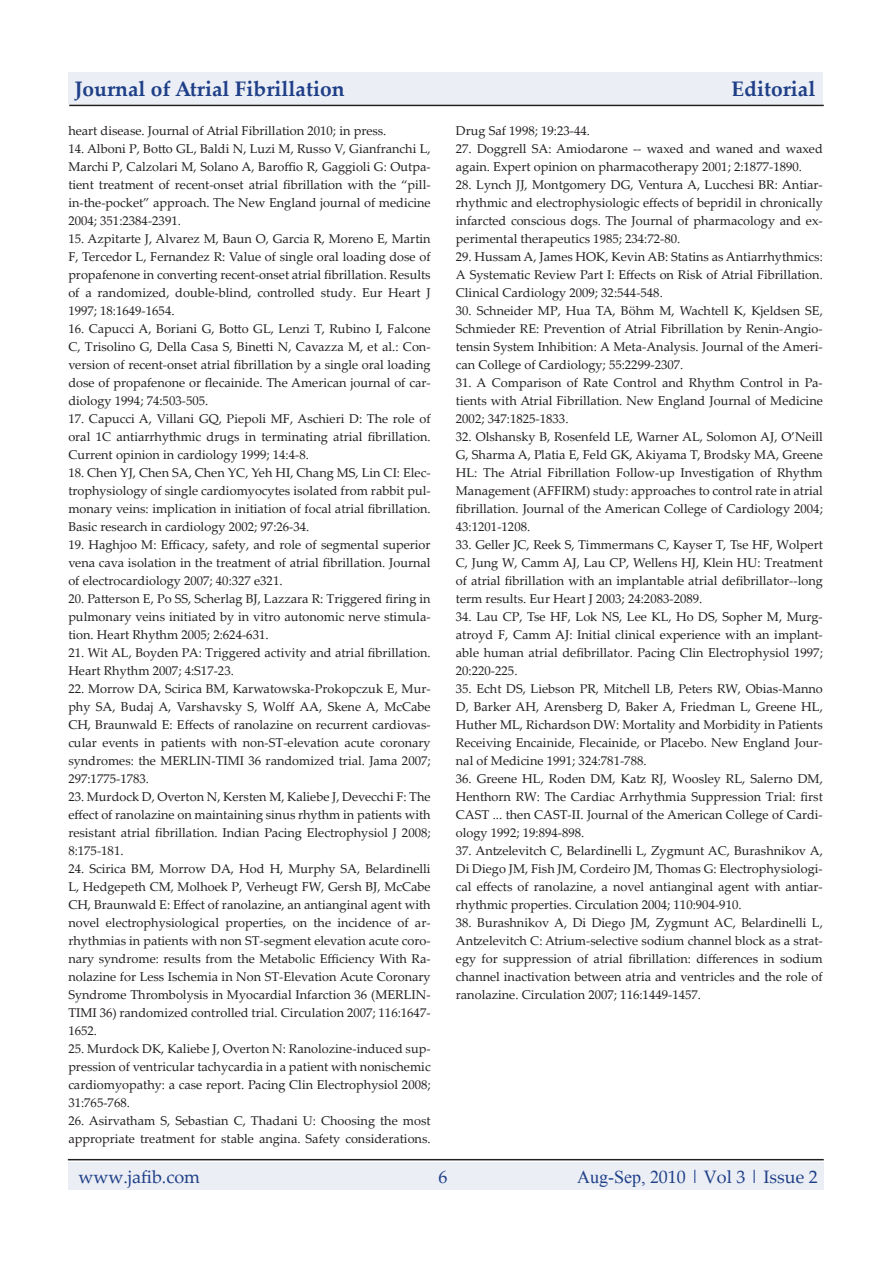
<style>
.page{position:relative;width:893px;height:1263px;background:#fff}
.page>*{position:absolute;margin:0;border:0;box-sizing:border-box;transform-origin:0 0}
.pgheader{font:700 21px "Palatino Linotype";color:#1e3f88}
.pgheader-2{font:18px "Palatino Linotype";color:#1e3f88}
.body{font:12.75px/18px "Palatino Linotype";color:#231f20;text-align:justify}
.s1{font-family:"Times New Roman"}
</style>
<div class="page">
<hr style="left:68px;top:1159px;width:756px;height:1px;background:#231f20">
<div style="left:68px;top:1162px;width:756px;height:27px;background:#ebeef4"></div>
<hr style="left:69px;top:105px;width:755px;height:1px;background:#231f20">
<div style="left:68px;top:73px;width:755px;height:31px;background:#ebeef4"></div>
<p class="pgheader" style="left:74px;top:74px;width:272px">Journal of Atrial Fibrillation</p>
<p class="pgheader" style="left:732px;top:74px;width:85px">Editorial</p>
<p class="body" style="left:68px;top:121px;width:320px">heart disease. Journal of Atrial Fibrillation 2010; in press.</p>
<p class="body" style="left:68px;top:139px;width:364px">14. Alboni P, Botto GL, Baldi N, Luzi M, Russo V, Gianfranchi L, Marchi P, Calzolari M, Solano A, Baroffio R, Gaggioli G: Outpa&shy;tient treatment of recent-onset atrial fibrillation with the “pill&shy;in-the-pocket” approach. The New England journal of medicine 2004; 351:2384-2391.</p>
<p class="body" style="left:68px;top:229px;width:364px">15. Azpitarte J, Alvarez M, Baun O, Garcia R, Moreno E, Martin F, Tercedor L, Fernandez R: Value of single oral loading dose of propafenone in converting recent-onset atrial fibrillation. Results of a randomized, double-blind, controlled study. Eur Heart J 1997; 18:1649-1654.</p>
<p class="body" style="left:68px;top:319px;width:364px">16. Capucci A, Boriani G, Botto GL, Lenzi T, Rubino I, Falcone C, Trisolino G, Della Casa S, Binetti N, Cavazza M, et al.: Con&shy;version of recent-onset atrial fibrillation by a single oral loading dose of propafenone or flecainide. The American journal of car&shy;diology 1994; 74:503-505.</p>
<p class="body" style="left:68px;top:409px;width:364px">17. Capucci A, Villani GQ, Piepoli MF, Aschieri D: The role of oral 1C antiarrhythmic drugs in terminating atrial fibrillation.<br>Current opinion in cardiology 1999; 14:4-8.</p>
<p class="body" style="left:68px;top:463px;width:364px">18. Chen YJ, Chen SA, Chen YC, Yeh HI, Chang MS, Lin CI: Elec&shy;trophysiology of single cardiomyocytes isolated from rabbit pul&shy;monary veins: implication in initiation of focal atrial fibrillation.<br>Basic research in cardiology 2002; 97:26-34.</p>
<p class="body" style="left:68px;top:535px;width:364px">19. Haghjoo M: Efficacy, safety, and role of segmental superior vena cava isolation in the treatment of atrial fibrillation. Journal of electrocardiology 2007; 40:327 e321.</p>
<p class="body" style="left:68px;top:589px;width:364px">20. Patterson E, Po SS, Scherlag BJ, Lazzara R: Triggered firing in pulmonary veins initiated by in vitro autonomic nerve stimula&shy;tion. Heart Rhythm 2005; 2:624-631.</p>
<p class="body" style="left:68px;top:643px;width:364px">21. Wit AL, Boyden PA: Triggered activity and atrial fibrillation.<br>Heart Rhythm 2007; 4:S17-23.</p>
<p class="body" style="left:68px;top:679px;width:364px">22. Morrow DA, Scirica BM, Karwatowska-Prokopczuk E, Mur&shy;phy SA, Budaj A, Varshavsky S, Wolff AA, Skene A, McCabe CH, Braunwald E: Effects of ranolazine on recurrent cardiovas&shy;cular events in patients with non-ST-elevation acute coronary syndromes: the MERLIN-TIMI 36 randomized trial. Jama 2007; 297:1775-1783.</p>
<p class="body" style="left:68px;top:787px;width:364px">23. Murdock D, Overton N, Kersten M, Kaliebe J, Devecchi F: The effect of ranolazine on maintaining sinus rhythm in patients with resistant atrial fibrillation. Indian Pacing Electrophysiol J 2008; 8:175-181.</p>
<p class="body" style="left:68px;top:859px;width:364px">24. Scirica BM, Morrow DA, Hod H, Murphy SA, Belardinelli L, Hedgepeth CM, Molhoek P, Verheugt FW, Gersh BJ, McCabe CH, Braunwald E: Effect of ranolazine, an antianginal agent with novel electrophysiological properties, on the incidence of ar&shy;rhythmias in patients with non ST-segment elevation acute coro&shy;nary syndrome: results from the Metabolic Efficiency With Ra&shy;nolazine for Less Ischemia in Non ST-Elevation Acute Coronary Syndrome Thrombolysis in Myocardial Infarction 36 (MERLIN-TIMI 36) randomized controlled trial. Circulation 2007; 116:1647- 1652.</p>
<p class="body" style="left:68px;top:1039px;width:364px">25. Murdock DK, Kaliebe J, Overton N: Ranolozine-induced sup&shy;pression of ventricular tachycardia in a patient with nonischemic cardiomyopathy: a case report. Pacing Clin Electrophysiol 2008; 31:765-768.</p>
<p class="body" style="left:68px;top:1111px;width:364px">26. Asirvatham S, Sebastian C, Thadani U: Choosing the most appropriate treatment for stable angina. Safety considerations.</p>
<p class="body" style="left:456px;top:121px;width:136px">Drug Saf 1998; 19:23-44.</p>
<p class="body" style="left:456px;top:139px;width:368px">27. Doggrell SA: Amiodarone -- waxed and waned and waxed again. Expert opinion on pharmacotherapy 2001; 2:1877-1890.</p>
<p class="body" style="left:456px;top:175px;width:368px">28. Lynch JJ, Montgomery DG, Ventura A, Lucchesi BR: Antiar&shy;rhythmic and electrophysiologic effects of bepridil in chronically infarcted conscious dogs. The Journal of pharmacology and ex&shy;perimental therapeutics 1985; 234:72-80.</p>
<p class="body" style="left:456px;top:247px;width:368px">29. Hussam A, James HOK, Kevin AB: Statins as Antiarrhythmics:<br>A Systematic Review Part I: Effects on Risk of Atrial Fibrillation.<br>Clinical Cardiology 2009; 32:544-548.</p>
<p class="body" style="left:456px;top:301px;width:368px">30. Schneider MP, Hua TA, Böhm M, Wachtell K, Kjeldsen SE, Schmieder RE: Prevention of Atrial Fibrillation by Renin-Angio&shy;tensin System Inhibition: A Meta-Analysis. Journal of the Ameri&shy;can College of Cardiology; 55:2299-2307.</p>
<p class="body" style="left:456px;top:373px;width:368px">31. A Comparison of Rate Control and Rhythm Control in Pa&shy;tients with Atrial Fibrillation. New England Journal of Medicine 2002; 347:1825-1833.</p>
<p class="body" style="left:456px;top:427px;width:368px">32. Olshansky B, Rosenfeld LE, Warner AL, Solomon AJ, O’Neill G, Sharma A, Platia E, Feld GK, Akiyama T, Brodsky MA, Greene HL: The Atrial Fibrillation Follow-up Investigation of Rhythm Management (AFFIRM) study: approaches to control rate in atrial fibrillation. Journal of the American College of Cardiology 2004; 43:1201-1208.</p>
<p class="body" style="left:456px;top:535px;width:368px">33. Geller JC, Reek S, Timmermans C, Kayser T, Tse HF, Wolpert C, Jung W, Camm AJ, Lau CP, Wellens HJ, Klein HU: Treatment of atrial fibrillation with an implantable atrial defibrillator--long term results. Eur Heart J 2003; 24:2083-2089.</p>
<p class="body" style="left:456px;top:607px;width:368px">34. Lau CP, Tse HF, Lok NS, Lee KL, Ho DS, Sopher M, Murg&shy;atroyd F, Camm AJ: Initial clinical experience with an implant&shy;able human atrial defibrillator. Pacing Clin Electrophysiol 1997; 20:220-225.</p>
<p class="body" style="left:456px;top:679px;width:368px">35. Echt DS, Liebson PR, Mitchell LB, Peters RW, Obias-Manno D, Barker AH, Arensberg D, Baker A, Friedman L, Greene HL, Huther ML, Richardson DW: Mortality and Morbidity in Patients Receiving Encainide, Flecainide, or Placebo. New England Jour&shy;nal of Medicine 1991; 324:781-788.</p>
<p class="body" style="left:456px;top:769px;width:368px">36. Greene HL, Roden DM, Katz RJ, Woosley RL, Salerno DM, Henthorn RW: The Cardiac Arrhythmia Suppression Trial: first CAST ... then CAST-II. Journal of the American College of Cardi&shy;ology 1992; 19:894-898.</p>
<p class="body" style="left:456px;top:841px;width:368px">37. Antzelevitch C, Belardinelli L, Zygmunt AC, Burashnikov A, Di Diego JM, Fish JM, Cordeiro JM, Thomas G: Electrophysiologi&shy;cal effects of ranolazine, a novel antianginal agent with antiar&shy;rhythmic properties. Circulation 2004; 110:904-910.</p>
<p class="body" style="left:456px;top:913px;width:368px">38. Burashnikov A, Di Diego JM, Zygmunt AC, Belardinelli L, Antzelevitch C: Atrium-selective sodium channel block as a strat&shy;egy for suppression of atrial fibrillation: differences in sodium channel inactivation between atria and ventricles and the role of ranolazine. Circulation 2007; 116:1449-1457.</p>
<p class="pgheader-2" style="left:78px;top:1163px;width:123px">www.jafib.com</p>
<p class="pgheader-2" style="left:438px;top:1163px;width:10px">6</p>
<p class="pgheader-2" style="left:577px;top:1163px;width:242px"><span class="s1">Aug-Sep, 2</span>010 | Vol 3 | Issue 2</p>
</div>
